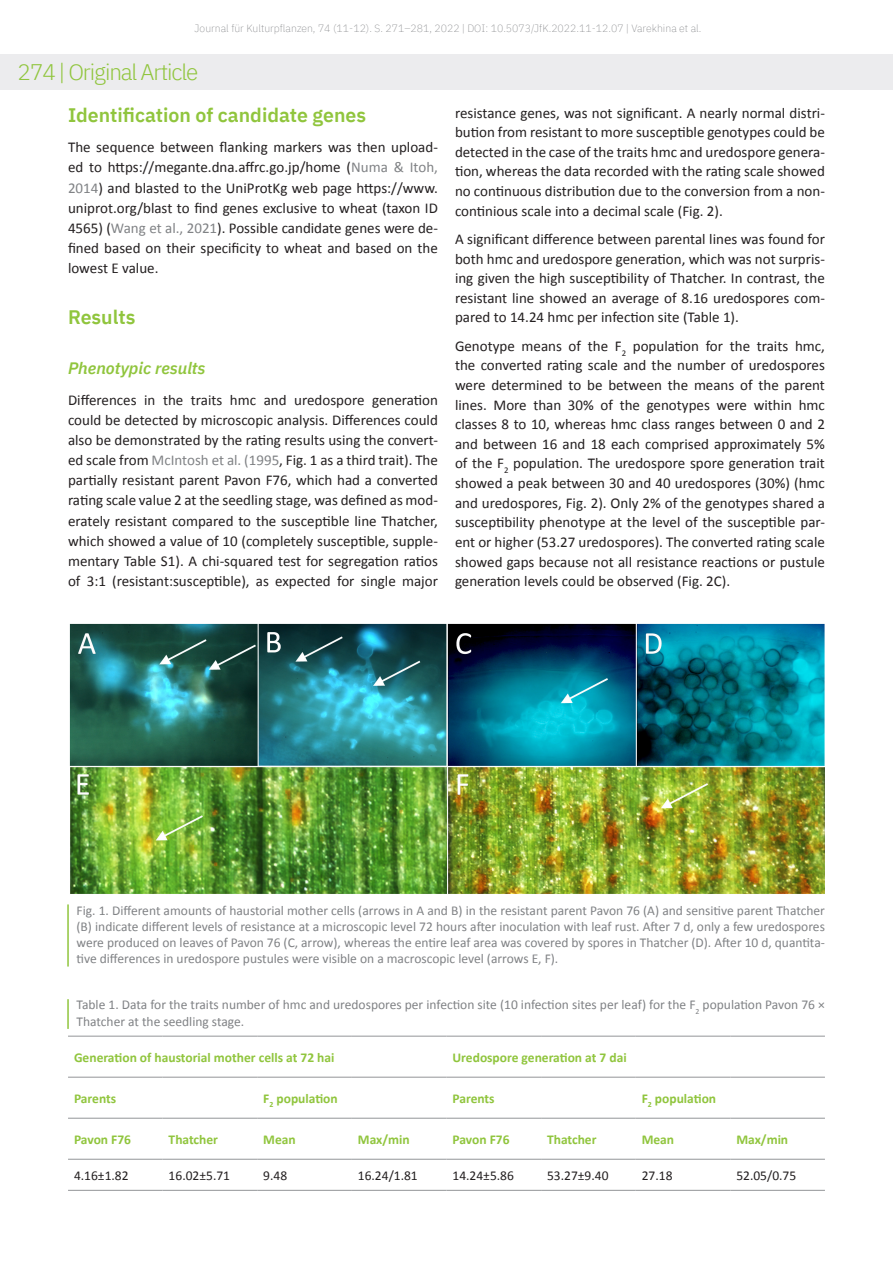
<style>
.page{position:relative;width:893px;height:1263px;background:#fff}
.page>*{position:absolute;margin:0;border:0;box-sizing:border-box;transform-origin:0 0}
.t1{font:300 22.5px "IBM Plex Sans";letter-spacing:-.05em;color:#90c53d}
.t2{font:600 19.5px "IBM Plex Sans";color:#90c53d}
.t3{font:italic 600 16.5px "IBM Plex Sans";color:#90c53d}
.t4{font:15px/19.6px "Calibri";color:#231f20;text-align:justify}
.t5{font:13.5px/16.2px "Calibri";color:#808285}
.t6{font:700 13.5px "Calibri";color:#90c53d}
.t7{font:13.5px "Calibri";color:#231f20}
.t8{font:200 10.5px "IBM Plex Sans";color:#808285}
.s1{color:#808285}
</style>
<div class="page">
<div style="left:0;top:54px;width:893px;height:35px;background:#ececee"></div>
<hr style="left:67px;top:999px;width:2px;height:30px;background:#90c53d">
<hr style="left:68px;top:1077px;width:95px;height:1px;background:#939598">
<hr style="left:163px;top:1077px;width:94px;height:1px;background:#939598">
<hr style="left:68px;top:1118px;width:95px;height:1px;background:#939598">
<hr style="left:163px;top:1118px;width:94px;height:1px;background:#939598">
<hr style="left:257px;top:1077px;width:95px;height:1px;background:#939598">
<hr style="left:352px;top:1077px;width:94px;height:1px;background:#939598">
<hr style="left:257px;top:1118px;width:95px;height:1px;background:#939598">
<hr style="left:352px;top:1118px;width:94px;height:1px;background:#939598">
<hr style="left:446px;top:1077px;width:95px;height:1px;background:#939598">
<hr style="left:541px;top:1077px;width:95px;height:1px;background:#939598">
<hr style="left:446px;top:1118px;width:95px;height:1px;background:#939598">
<hr style="left:541px;top:1118px;width:95px;height:1px;background:#939598">
<hr style="left:636px;top:1077px;width:94px;height:1px;background:#939598">
<hr style="left:730px;top:1077px;width:95px;height:1px;background:#939598">
<hr style="left:636px;top:1118px;width:94px;height:1px;background:#939598">
<hr style="left:730px;top:1118px;width:95px;height:1px;background:#939598">
<hr style="left:68px;top:1036px;width:95px;height:1px;background:#939598">
<hr style="left:163px;top:1036px;width:94px;height:1px;background:#939598">
<hr style="left:257px;top:1036px;width:95px;height:1px;background:#939598">
<hr style="left:352px;top:1036px;width:94px;height:1px;background:#939598">
<hr style="left:446px;top:1036px;width:95px;height:1px;background:#939598">
<hr style="left:541px;top:1036px;width:95px;height:1px;background:#939598">
<hr style="left:636px;top:1036px;width:94px;height:1px;background:#939598">
<hr style="left:730px;top:1036px;width:95px;height:1px;background:#939598">
<hr style="left:68px;top:1159px;width:95px;height:1px;background:#939598">
<hr style="left:163px;top:1159px;width:94px;height:1px;background:#939598">
<hr style="left:257px;top:1159px;width:95px;height:1px;background:#939598">
<hr style="left:352px;top:1159px;width:94px;height:1px;background:#939598">
<hr style="left:446px;top:1159px;width:95px;height:1px;background:#939598">
<hr style="left:541px;top:1159px;width:95px;height:1px;background:#939598">
<hr style="left:636px;top:1159px;width:94px;height:1px;background:#939598">
<hr style="left:730px;top:1159px;width:95px;height:1px;background:#939598">
<hr style="left:68px;top:1190px;width:95px;height:1px;background:#939598">
<hr style="left:163px;top:1190px;width:94px;height:1px;background:#939598">
<hr style="left:257px;top:1190px;width:95px;height:1px;background:#939598">
<hr style="left:352px;top:1190px;width:94px;height:1px;background:#939598">
<hr style="left:446px;top:1190px;width:95px;height:1px;background:#939598">
<hr style="left:541px;top:1190px;width:95px;height:1px;background:#939598">
<hr style="left:636px;top:1190px;width:94px;height:1px;background:#939598">
<hr style="left:730px;top:1190px;width:95px;height:1px;background:#939598">
<hr style="left:67px;top:904px;width:2px;height:62px;background:#90c53d">
<img style="left:69px;top:623px;width:756px;height:271px">
<p class="t8" style="left:195px;top:20px;width:508px">Journal für Kulturpflanzen, 74 (11-12). S. 271–281, 2022 | DOI: 10.5073/JfK.2022.11-12.07 | Varekhina et al.</p>
<h1 class="t1" style="left:18px;top:55px;width:182px">274 | Original Article</h1>
<h2 class="t2" style="left:68px;top:99px;width:300px">Identification of candidate genes</h2>
<p class="t4" style="left:68px;top:137px;width:371px;line-height:20.1px">The sequence between flanking markers was then upload&shy;ed to https://megante.dna.affrc.go.jp/home (<span class="s1">Numa &amp; Itoh, 2014</span>) and blasted to the UniProtKg web page https://www. uniprot.org/blast to find genes exclusive to wheat (taxon ID 4565) (<span class="s1">Wang et al., 2021</span>). Possible candidate genes were de&shy;fined based on their specificity to wheat and based on the lowest E value.</p>
<h2 class="t2" style="left:68px;top:302px;width:69px">Results</h2>
<p class="t3" style="left:68px;top:355px;width:139px">Phenotypic results</p>
<p class="t4" style="left:68px;top:390px;width:371px;line-height:20.1px">Differences in the traits hmc and uredospore generation could be detected by microscopic analysis. Differences could also be demonstrated by the rating results using the convert&shy;ed scale from <span class="s1">McIntosh et al. (1995</span>, Fig. 1 as a third trait). The partially resistant parent Pavon F76, which had a converted rating scale value 2 at the seedling stage, was defined as mod&shy;erately resistant compared to the susceptible line Thatcher, which showed a value of 10 (completely susceptible, supple&shy;mentary Table S1). A chi-squared test for segregation ratios of 3:1 (resistant:susceptible), as expected for single major</p>
<p class="t4" style="left:455px;top:103px;width:371px">resistance genes, was not significant. A nearly normal distri&shy;bution from resistant to more susceptible genotypes could be detected in the case of the traits hmc and uredospore genera&shy;tion, whereas the data recorded with the rating scale showed no continuous distribution due to the conversion from a non&shy;continious scale into a decimal scale (Fig. 2).</p>
<p class="t4" style="left:455px;top:229px;width:371px">A significant difference between parental lines was found for both hmc and uredospore generation, which was not surpris&shy;ing given the high susceptibility of Thatcher. In contrast, the resistant line showed an average of 8.16 uredospores com&shy;pared to 14.24 hmc per infection site (Table 1).</p>
<p class="t4" style="left:455px;top:336px;width:371px">Genotype means of the F<sub>2</sub> population for the traits hmc, the converted rating scale and the number of uredospores were determined to be between the means of the parent lines. More than 30% of the genotypes were within hmc classes 8 to 10, whereas hmc class ranges between 0 and 2 and between 16 and 18 each comprised approximately 5% of the F<sub>2</sub> population. The uredospore spore generation trait showed a peak between 30 and 40 uredospores (30%) (hmc and uredospores, Fig. 2). Only 2% of the genotypes shared a susceptibility phenotype at the level of the susceptible par&shy;ent or higher (53.27 uredospores). The converted rating scale showed gaps because not all resistance reactions or pustule generation levels could be observed (Fig. 2C).</p>
<p class="t5" style="left:77px;top:902px;width:750px;text-align:justify">Fig. 1. Different amounts of haustorial mother cells (arrows in A and B) in the resistant parent Pavon 76 (A) and sensitive parent Thatcher (B) indicate different levels of resistance at a microscopic level 72 hours after inoculation with leaf rust. After 7 d, only a few uredospores were produced on leaves of Pavon 76 (C, arrow), whereas the entire leaf area was covered by spores in Thatcher (D). After 10 d, quantita&shy;tive differences in uredospore pustules were visible on a macroscopic level (arrows E, F).</p>
<p class="t5" style="left:77px;top:997px;width:750px">Table 1. Data for the traits number of hmc and uredospores per infection site (10 infection sites per leaf) for the F<sub>2</sub> population Pavon 76 ×<br>Thatcher at the seedling stage.</p>
<p class="t6" style="left:74px;top:1048px;width:262px">Generation of haustorial mother cells at 72 hai</p>
<p class="t6" style="left:452px;top:1048px;width:176px">Uredospore generation at 7 dai</p>
<p class="t6" style="left:74px;top:1090px;width:44px">Parents</p>
<p class="t6" style="left:263px;top:1090px;width:76px">F<sub>2</sub> population</p>
<p class="t6" style="left:452px;top:1090px;width:44px">Parents</p>
<p class="t6" style="left:642px;top:1090px;width:76px">F<sub>2</sub> population</p>
<p class="t6" style="left:74px;top:1131px;width:59px">Pavon F76</p>
<p class="t6" style="left:169px;top:1131px;width:51px">Thatcher</p>
<p class="t6" style="left:263px;top:1131px;width:34px">Mean</p>
<p class="t6" style="left:358px;top:1131px;width:53px">Max/min</p>
<p class="t6" style="left:452px;top:1131px;width:59px">Pavon F76</p>
<p class="t6" style="left:547px;top:1131px;width:51px">Thatcher</p>
<p class="t6" style="left:642px;top:1131px;width:34px">Mean</p>
<p class="t6" style="left:736px;top:1131px;width:53px">Max/min</p>
<p class="t7" style="left:74px;top:1167px;width:56px">4.16±1.82</p>
<p class="t7" style="left:169px;top:1167px;width:63px">16.02±5.71</p>
<p class="t7" style="left:263px;top:1167px;width:25px">9.48</p>
<p class="t7" style="left:358px;top:1167px;width:61px">16.24/1.81</p>
<p class="t7" style="left:452px;top:1167px;width:63px">14.24±5.86</p>
<p class="t7" style="left:547px;top:1167px;width:63px">53.27±9.40</p>
<p class="t7" style="left:642px;top:1167px;width:32px">27.18</p>
<p class="t7" style="left:736px;top:1167px;width:61px">52.05/0.75</p>
</div>
